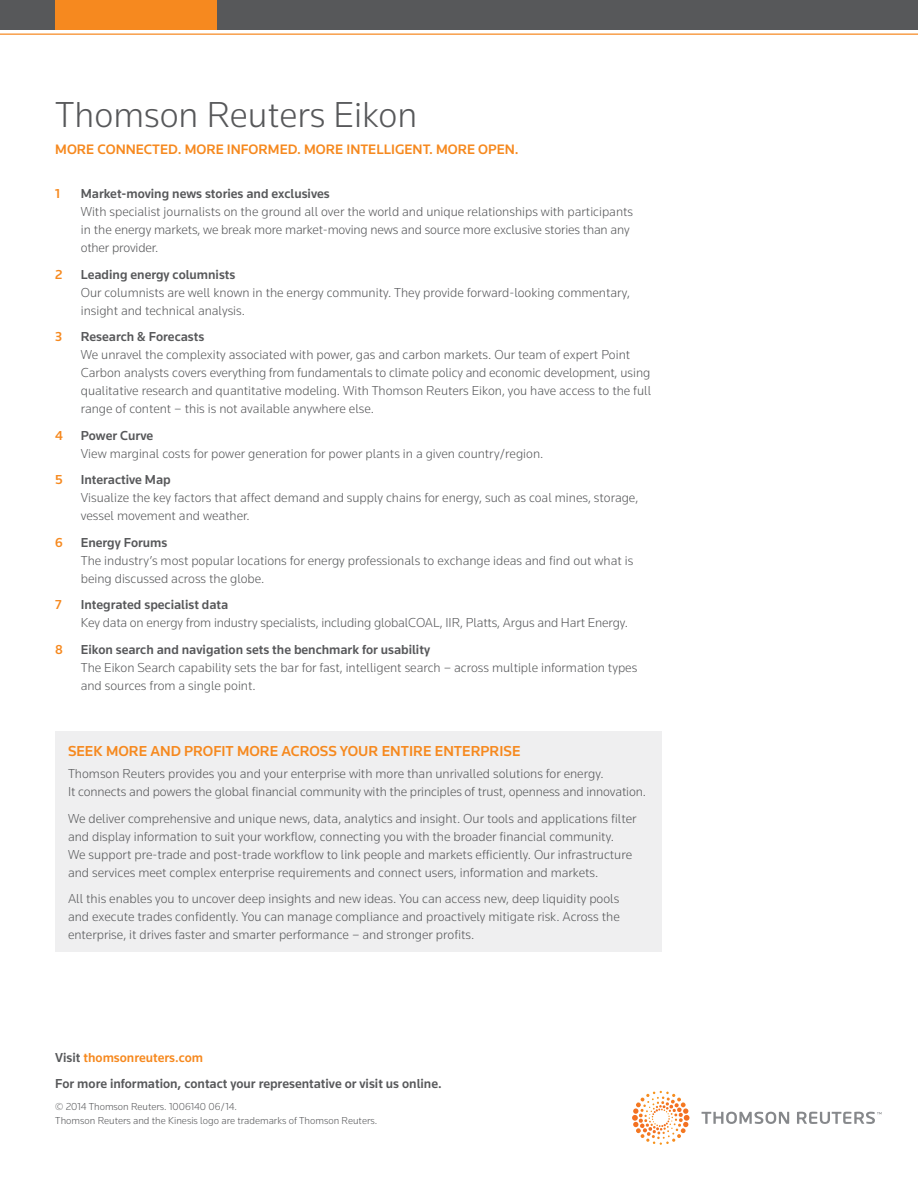
<style>
.page{position:relative;width:918px;height:1188px;background:#fff}
.page>*{position:absolute;margin:0;border:0;box-sizing:border-box;transform-origin:0 0}
.t1{font:300 37.5px "Knowledge";color:#57585a}
.t2{font:500 15px "Knowledge";color:#f6891f}
.t3{font:500 14.25px "Knowledge";color:#f6891f}
.t4{font:300 13.5px/18px "Knowledge";color:#57585a}
.t5{font:500 13.5px/26.5px "Knowledge";color:#57585a}
.t6{font:500 13.5px "Knowledge";color:#f6891f}
.t7{font:300 10.5px/13.5px "Knowledge";color:#57585a}
.s1{color:#f6891f}
</style>
<div class="page">
<div style="left:0;top:0;width:918px;height:30px;background:#57585a"></div>
<hr style="left:0;top:33px;width:918px;height:2px;background:#f89e49">
<div style="left:55px;top:0;width:162px;height:30px;background:#f6891f"></div>
<svg style="left:702px;top:1112px;width:180px;height:12px"></svg>
<svg style="left:632px;top:1091px;width:58px;height:51px"></svg>
<div style="left:55px;top:732px;width:607px;height:220px;background:#efeff0"></div>
<h1 class="t1" style="left:55px;top:92px;width:364px">Thomson Reuters Eikon</h1>
<p class="t3" style="left:55px;top:140px;width:465px">MORE CONNECTED. MORE INFORMED. MORE INTELLIGENT. MORE OPEN.</p>
<p class="t6" style="left:55px;top:185px;width:6px">1</p>
<p class="t5" style="left:81px;top:180px;width:251px">Market-moving news stories and exclusives</p>
<p class="t4" style="left:81px;top:202px;width:554px">With specialist journalists on the ground all over the world and unique relationships with participants in the energy markets, we break more market-moving news and source more exclusive stories than any other provider.</p>
<p class="t6" style="left:55px;top:266px;width:9px">2</p>
<p class="t5" style="left:81px;top:261px;width:156px">Leading energy columnists</p>
<p class="t4" style="left:81px;top:283px;width:551px">Our columnists are well known in the energy community. They provide forward-looking commentary, insight and technical analysis.</p>
<p class="t6" style="left:55px;top:328px;width:8px">3</p>
<p class="t5" style="left:81px;top:323px;width:125px">Research &amp; Forecasts</p>
<p class="t4" style="left:81px;top:345px;width:572px">We unravel the complexity associated with power, gas and carbon markets. Our team of expert Point Carbon analysts covers everything from fundamentals to climate policy and economic development, using qualitative research and quantitative modeling. With Thomson Reuters Eikon, you have access to the full range of content – this is not available anywhere else.</p>
<p class="t6" style="left:55px;top:427px;width:9px">4</p>
<p class="t5" style="left:81px;top:422px;width:74px">Power Curve</p>
<p class="t4" style="left:81px;top:444px;width:464px">View marginal costs for power generation for power plants in a given country/region.</p>
<p class="t6" style="left:55px;top:471px;width:9px">5</p>
<p class="t5" style="left:81px;top:466px;width:91px">Interactive Map</p>
<p class="t4" style="left:81px;top:488px;width:559px">Visualize the key factors that affect demand and supply chains for energy, such as coal mines, storage, vessel movement and weather.</p>
<p class="t6" style="left:55px;top:534px;width:9px">6</p>
<p class="t5" style="left:81px;top:529px;width:88px">Energy Forums</p>
<p class="t4" style="left:81px;top:551px;width:554px">The industry’s most popular locations for energy professionals to exchange ideas and find out what is being discussed across the globe.</p>
<p class="t6" style="left:55px;top:596px;width:8px">7</p>
<p class="t5" style="left:81px;top:591px;width:149px">Integrated specialist data</p>
<p class="t4" style="left:81px;top:613px;width:549px">Key data on energy from industry specialists, including globalCOAL, IIR, Platts, Argus and Hart Energy.</p>
<p class="t6" style="left:55px;top:641px;width:9px">8</p>
<p class="t5" style="left:81px;top:636px;width:351px">Eikon search and navigation sets the benchmark for usability</p>
<p class="t4" style="left:81px;top:658px;width:558px">The Eikon Search capability sets the bar for fast, intelligent search – across multiple information types and sources from a single point.</p>
<p class="t2" style="left:68px;top:742px;width:454px">SEEK MORE AND PROFIT MORE ACROSS YOUR ENTIRE ENTERPRISE</p>
<p class="t4" style="left:68px;top:765px;width:579px">Thomson Reuters provides you and your enterprise with more than unrivalled solutions for energy.<br>It connects and powers the global financial community with the principles of trust, openness and innovation.</p>
<p class="t4" style="left:68px;top:809px;width:570px">We deliver comprehensive and unique news, data, analytics and insight. Our tools and applications filter and display information to suit your workflow, connecting you with the broader financial community.<br>We support pre-trade and post-trade workflow to link people and markets efficiently. Our infrastructure and services meet complex enterprise requirements and connect users, information and markets.</p>
<p class="t4" style="left:68px;top:890px;width:553px;text-align:justify">All this enables you to uncover deep insights and new ideas. You can access new, deep liquidity pools and execute trades confidently. You can manage compliance and proactively mitigate risk. Across the enterprise, it drives faster and smarter performance – and stronger profits.</p>
<p class="t5" style="left:55px;top:1044px;width:388px">Visit <span class="s1">thomsonreuters.com<br></span>For more information, contact your representative or visit us online.</p>
<p class="t7" style="left:55px;top:1100px;width:324px">© 2014 Thomson Reuters. 1006140 06/14.<br>Thomson Reuters and the Kinesis logo are trademarks of Thomson Reuters.</p>
</div>
